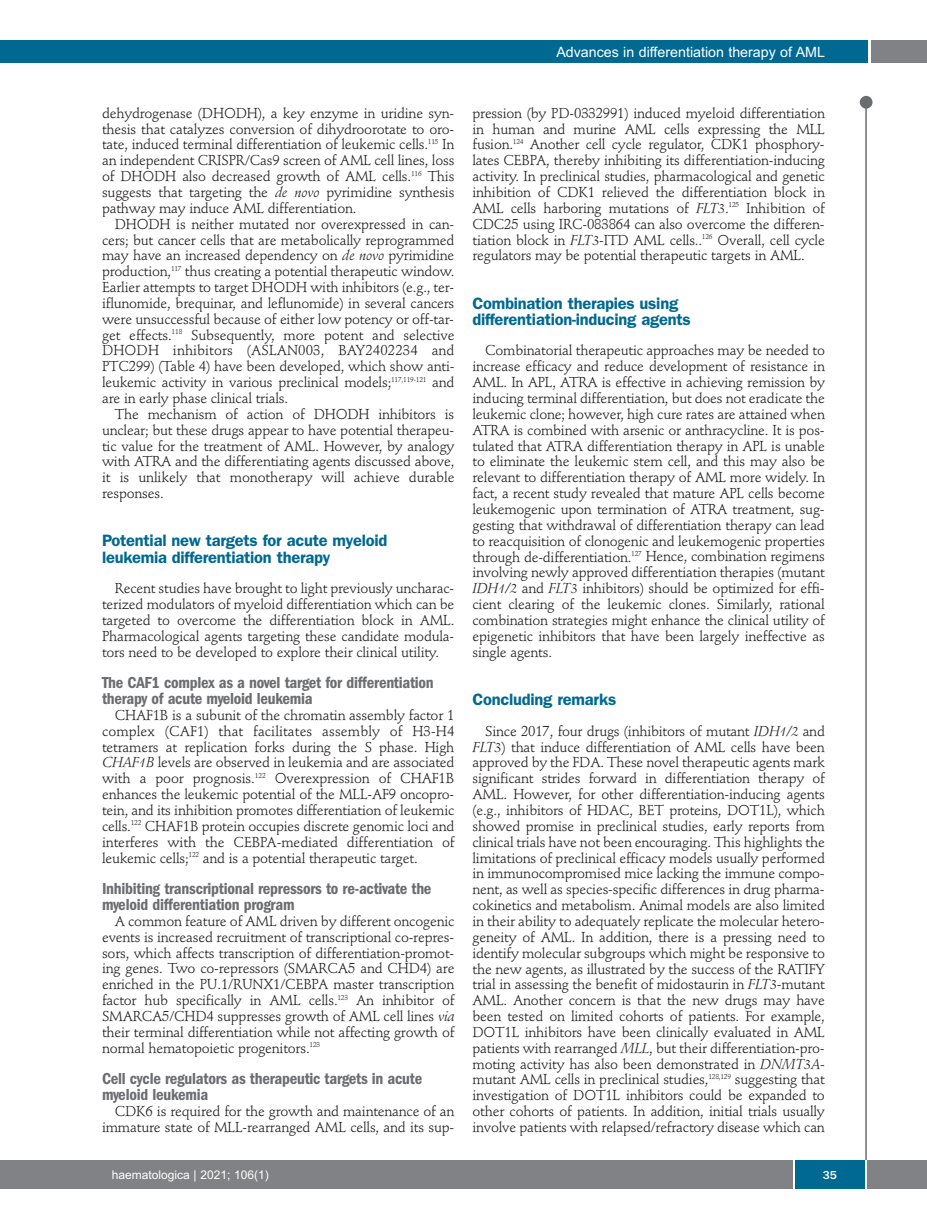
<style>
.page{position:relative;width:927px;height:1225px;background:#fff}
.page>*{position:absolute;margin:0;border:0;box-sizing:border-box;transform-origin:0 0}
.t1{font:600 condensed 16.5px/15.9px "Franklin Gothic";letter-spacing:-.015em;color:#6c6d70}
.t2{font:600 16.5px/16.5px "Franklin Gothic";letter-spacing:-.015em;color:#006991}
.t3{font:14.25px/15.9px "Stempel Schneidler";letter-spacing:-.015em;color:#231f20;text-align:justify}
.t4{font:14.25px "Arial";color:#fff}
.t5{font:12px "Arial";color:#fff}
.t6{font:500 12px "Franklin Gothic";color:#fff}
.s1{font-style:italic}
</style>
<div class="page">
<div style="left:860px;top:96px;width:12px;height:13px;background:#6c6d70;border-radius:50%"></div>
<hr style="left:865px;top:98px;width:2px;height:1062px;background:#6c6d70">
<div style="left:871px;top:40px;width:56px;height:22px;background:#808285"></div>
<div style="left:18px;top:40px;width:849px;height:22px;background:#006991"></div>
<div style="left:17px;top:1160px;width:910px;height:28px;background:#808285"></div>
<div style="left:795px;top:1160px;width:70px;height:28px;background:#006991"></div>
<hr style="left:793px;top:1160px;width:2px;height:28px;background:#fff">
<hr style="left:865px;top:1160px;width:2px;height:28px;background:#fff">
<div style="left:0;top:40px;width:19px;height:22px;background:#006991"></div>
<div style="left:0;top:1160px;width:18px;height:28px;background:#808285"></div>
<p class="t4" style="left:556px;top:44px;width:270px">Advances in differentiation therapy of AML</p>
<p class="t3" style="left:102px;top:106px;width:354px">dehydrogenase (DHODH), a key enzyme in uridine syn&shy;thesis that catalyzes conversion of dihydroorotate to oro&shy;tate, induced terminal differentiation of leukemic cells.<sup>115</sup> In an independent CRISPR/Cas9 screen of AML cell lines, loss of DHODH also decreased growth of AML cells.<sup>116</sup> This suggests that targeting the <span class="s1">de novo</span> pyrimidine synthesis pathway may induce AML differentiation.</p>
<p class="t3" style="left:102px;top:217px;width:354px;text-indent:13px">DHODH is neither mutated nor overexpressed in can&shy;cers; but cancer cells that are metabolically reprogrammed may have an increased dependency on <span class="s1">de novo</span> pyrimidine production,<sup>117</sup> thus creating a potential therapeutic window.<br>Earlier attempts to target DHODH with inhibitors (e.g., ter&shy;iflunomide, brequinar, and leflunomide) in several cancers were unsuccessful because of either low potency or off-tar&shy;get effects.<sup>118</sup> Subsequently, more potent and selective DHODH inhibitors (ASLAN003, BAY2402234 and PTC299) (Table 4) have been developed, which show anti&shy;leukemic activity in various preclinical models;<sup>117,119-121</sup> and are in early phase clinical trials.</p>
<p class="t3" style="left:102px;top:407px;width:354px;text-indent:13px">The mechanism of action of DHODH inhibitors is unclear; but these drugs appear to have potential therapeu&shy;tic value for the treatment of AML. However, by analogy with ATRA and the differentiating agents discussed above, it is unlikely that monotherapy will achieve durable responses.</p>
<p class="t2" style="left:102px;top:534px;width:287px">Potential new targets for acute myeloid leukemia differentiation therapy</p>
<p class="t3" style="left:102px;top:581px;width:354px;text-indent:13px">Recent studies have brought to light previously uncharac&shy;terized modulators of myeloid differentiation which can be targeted to overcome the differentiation block in AML.<br>Pharmacological agents targeting these candidate modula&shy;tors need to be developed to explore their clinical utility.</p>
<p class="t1" style="left:102px;top:676px;width:333px">The CAF1 complex as a novel target for differentiation therapy of acute myeloid leukemia</p>
<p class="t3" style="left:102px;top:708px;width:354px;text-indent:13px">CHAF1B is a subunit of the chromatin assembly factor 1 complex (CAF1) that facilitates assembly of H3-H4 tetramers at replication forks during the S phase. High <span class="s1">CHAF1B</span> levels are observed in leukemia and are associated with a poor prognosis.<sup>122</sup> Overexpression of CHAF1B enhances the leukemic potential of the MLL-AF9 oncopro&shy;tein, and its inhibition promotes differentiation of leukemic cells.<sup>122</sup> CHAF1B protein occupies discrete genomic loci and interferes with the CEBPA-mediated differentiation of leukemic cells;<sup>122</sup> and is a potential therapeutic target.</p>
<p class="t1" style="left:102px;top:882px;width:331px">Inhibiting transcriptional repressors to re-activate the myeloid differentiation program</p>
<p class="t3" style="left:102px;top:914px;width:354px;text-indent:13px">A common feature of AML driven by different oncogenic events is increased recruitment of transcriptional co-repres&shy;sors, which affects transcription of differentiation-promot&shy;ing genes. Two co-repressors (SMARCA5 and CHD4) are enriched in the PU.1/RUNX1/CEBPA master transcription factor hub specifically in AML cells.<sup>123</sup> An inhibitor of SMARCA5/CHD4 suppresses growth of AML cell lines <span class="s1">via </span>their terminal differentiation while not affecting growth of normal hematopoietic progenitors.<sup>123</sup></p>
<p class="t1" style="left:102px;top:1072px;width:322px">Cell cycle regulators as therapeutic targets in acute myeloid leukemia</p>
<p class="t3" style="left:102px;top:1104px;width:354px;text-align:right">CDK6 is required for the growth and maintenance of an immature state of MLL-rearranged AML cells, and its sup-</p>
<p class="t3" style="left:472px;top:106px;width:354px">pression (by PD-0332991) induced myeloid differentiation in human and murine AML cells expressing the MLL fusion.<sup>124</sup> Another cell cycle regulator, CDK1 phosphory&shy;lates CEBPA, thereby inhibiting its differentiation-inducing activity. In preclinical studies, pharmacological and genetic inhibition of CDK1 relieved the differentiation block in AML cells harboring mutations of <span class="s1">FLT3</span>.<sup>125</sup> Inhibition of CDC25 using IRC-083864 can also overcome the differen&shy;tiation block in <span class="s1">FLT3</span>-ITD AML cells..<sup>126</sup> Overall, cell cycle regulators may be potential therapeutic targets in AML.</p>
<p class="t2" style="left:472px;top:296px;width:220px">Combination therapies using differentiation-inducing agents</p>
<p class="t3" style="left:472px;top:344px;width:354px;text-indent:13px">Combinatorial therapeutic approaches may be needed to increase efficacy and reduce development of resistance in AML. In APL, ATRA is effective in achieving remission by inducing terminal differentiation, but does not eradicate the leukemic clone; however, high cure rates are attained when ATRA is combined with arsenic or anthracycline. It is pos&shy;tulated that ATRA differentiation therapy in APL is unable to eliminate the leukemic stem cell, and this may also be relevant to differentiation therapy of AML more widely. In fact, a recent study revealed that mature APL cells become leukemogenic upon termination of ATRA treatment, sug&shy;gesting that withdrawal of differentiation therapy can lead to reacquisition of clonogenic and leukemogenic properties through de-differentiation.<sup>127</sup> Hence, combination regimens involving newly approved differentiation therapies (mutant <span class="s1">IDH1/2</span> and <span class="s1">FLT3</span> inhibitors) should be optimized for effi&shy;cient clearing of the leukemic clones. Similarly, rational combination strategies might enhance the clinical utility of epigenetic inhibitors that have been largely ineffective as single agents.</p>
<p class="t2" style="left:472px;top:692px;width:145px">Concluding remarks</p>
<p class="t3" style="left:472px;top:724px;width:354px;text-indent:13px">Since 2017, four drugs (inhibitors of mutant <span class="s1">IDH1/2</span> and <span class="s1">FLT3</span>) that induce differentiation of AML cells have been approved by the FDA. These novel therapeutic agents mark significant strides forward in differentiation therapy of AML. However, for other differentiation-inducing agents (e.g., inhibitors of HDAC, BET proteins, DOT1L), which showed promise in preclinical studies, early reports from clinical trials have not been encouraging. This highlights the limitations of preclinical efficacy models usually performed in immunocompromised mice lacking the immune compo&shy;nent, as well as species-specific differences in drug pharma&shy;cokinetics and metabolism. Animal models are also limited in their ability to adequately replicate the molecular hetero&shy;geneity of AML. In addition, there is a pressing need to identify molecular subgroups which might be responsive to the new agents, as illustrated by the success of the RATIFY trial in assessing the benefit of midostaurin in <span class="s1">FLT3</span>-mutant AML. Another concern is that the new drugs may have been tested on limited cohorts of patients. For example, DOT1L inhibitors have been clinically evaluated in AML patients with rearranged <span class="s1">MLL</span>, but their differentiation-pro&shy;moting activity has also been demonstrated in <span class="s1">DNMT3A&shy;</span>mutant AML cells in preclinical studies,<sup>128,129</sup> suggesting that investigation of DOT1L inhibitors could be expanded to other cohorts of patients. In addition, initial trials usually involve patients with relapsed/refractory disease which can</p>
<p class="t5" style="left:112px;top:1167px;width:158px">haematologica | 2021; 106(1)</p>
<p class="t6" style="left:823px;top:1167px;width:16px">35</p>
</div>
